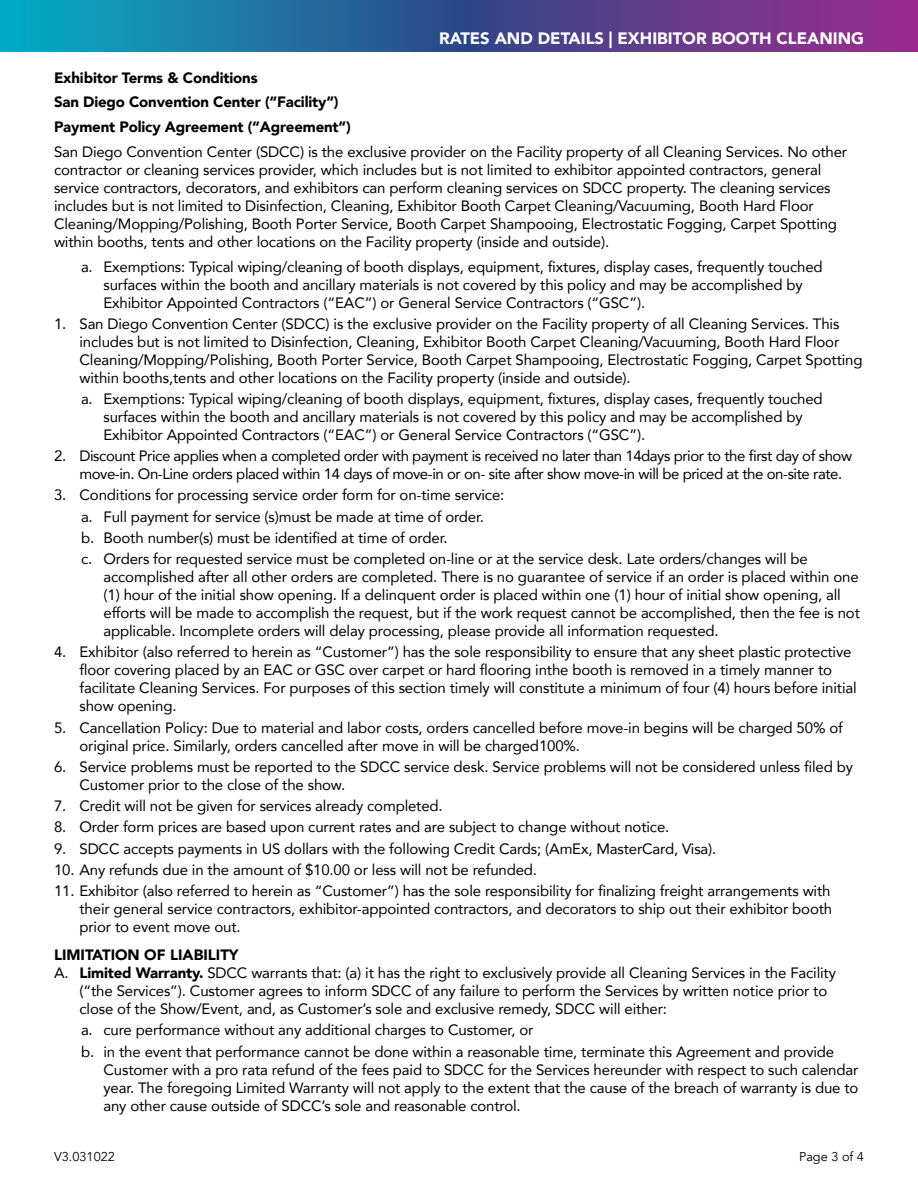
<style>
.page{position:relative;width:918px;height:1188px;background:#fff}
.page>*{position:absolute;margin:0;border:0;box-sizing:border-box;transform-origin:0 0}
.Sub-sub{font:900 16.5px "Avenir";color:#fff}
.TC_Hanging_L1{font:15px/18px "Avenir";letter-spacing:-.01em;color:#000}
.TC_Hanging_L2{font:15px/18px "Avenir";letter-spacing:-.01em;color:#000}
.TC_Body{font:15px/18px "Avenir";letter-spacing:-.01em;color:#000}
.TC_Hanging_L1-2{font:15px/18px "Avenir";letter-spacing:-.03em;color:#000}
.TC_Body-2{font:900 15px "Avenir";letter-spacing:-.01em;color:#000}
.TC_Sub-sub{font:900 15px "Avenir";color:#000}
.t1{font:12.75px "Avenir";color:#000}
.s1{font-weight:900}
</style>
<div class="page">
<svg style="left:0;top:0;width:918px;height:52px;background:#415b99"></svg>
<p class="Sub-sub" style="left:439px;top:24px;width:426px">RATES AND DETAILS | EXHIBITOR BOOTH CLEANING</p>
<p class="TC_Body-2" style="left:54px;top:64px;width:205px">Exhibitor Terms &amp; Conditions</p>
<p class="TC_Body-2" style="left:54px;top:89px;width:286px">San Diego Convention Center (“Facility”)</p>
<p class="TC_Body-2" style="left:54px;top:114px;width:298px">Payment Policy Agreement (“Agreement”)</p>
<p class="TC_Body" style="left:54px;top:142px;width:795px">San Diego Convention Center (SDCC) is the exclusive provider on the Facility property of all Cleaning Services. No other contractor or cleaning services provider, which includes but is not limited to exhibitor appointed contractors, general service contractors, decorators, and exhibitors can perform cleaning services on SDCC property. The cleaning services includes but is not limited to Disinfection, Cleaning, Exhibitor Booth Carpet Cleaning/Vacuuming, Booth Hard Floor Cleaning/Mopping/Polishing, Booth Porter Service, Booth Carpet Shampooing, Electrostatic Fogging, Carpet Spotting within booths, tents and other locations on the Facility property (inside and outside).</p>
<p class="TC_Hanging_L2" style="left:104px;top:257px;width:721px;text-indent:-22px">a. Exemptions: Typical wiping/cleaning of booth displays, equipment, fixtures, display cases, frequently touched surfaces within the booth and ancillary materials is not covered by this policy and may be accomplished by<br>Exhibitor Appointed Contractors (“EAC”) or General Service Contractors (“GSC”).</p>
<p class="TC_Hanging_L1" style="left:80px;top:314px;width:785px;text-indent:-26px">1. San Diego Convention Center (SDCC) is the exclusive provider on the Facility property of all Cleaning Services. This includes but is not limited to Disinfection, Cleaning, Exhibitor Booth Carpet Cleaning/Vacuuming, Booth Hard Floor Cleaning/Mopping/Polishing, Booth Porter Service, Booth Carpet Shampooing, Electrostatic Fogging, Carpet Spotting within booths,tents and other locations on the Facility property (inside and outside).</p>
<p class="TC_Hanging_L2" style="left:104px;top:389px;width:721px;text-indent:-22px">a. Exemptions: Typical wiping/cleaning of booth displays, equipment, fixtures, display cases, frequently touched surfaces within the booth and ancillary materials is not covered by this policy and may be accomplished by<br>Exhibitor Appointed Contractors (“EAC”) or General Service Contractors (“GSC”).</p>
<p class="TC_Hanging_L1-2" style="left:80px;top:447px;width:774px;text-indent:-26px">2. Discount Price applies when a completed order with payment is received no later than 14days prior to the first day of show move-in. On-Line orders placed within 14 days of move-in or on- site after show move-in will be priced at the on-site rate.</p>
<p class="TC_Hanging_L1" style="left:54px;top:486px;width:452px">3. Conditions for processing service order form for on-time service:</p>
<p class="TC_Hanging_L2" style="left:81px;top:507px;width:405px">a. Full payment for service (s)must be made at time of order.</p>
<p class="TC_Hanging_L2" style="left:81px;top:528px;width:368px">b. Booth number(s) must be identified at time of order.</p>
<p class="TC_Hanging_L2" style="left:104px;top:550px;width:758px;text-indent:-22px">c. Orders for requested service must be completed on-line or at the service desk. Late orders/changes will be accomplished after all other orders are completed. There is no guarantee of service if an order is placed within one (1) hour of the initial show opening. If a delinquent order is placed within one (1) hour of initial show opening, all efforts will be made to accomplish the request, but if the work request cannot be accomplished, then the fee is not applicable. Incomplete orders will delay processing, please provide all information requested.</p>
<p class="TC_Hanging_L1" style="left:80px;top:643px;width:779px;text-indent:-26px">4. Exhibitor (also referred to herein as “Customer”) has the sole responsibility to ensure that any sheet plastic protective floor covering placed by an EAC or GSC over carpet or hard flooring inthe booth is removed in a timely manner to facilitate Cleaning Services. For purposes of this section timely will constitute a minimum of four (4) hours before initial show opening.</p>
<p class="TC_Hanging_L1" style="left:80px;top:718px;width:765px;text-indent:-26px">5. Cancellation Policy: Due to material and labor costs, orders cancelled before move-in begins will be charged 50% of original price. Similarly, orders cancelled after move in will be charged100%.</p>
<p class="TC_Hanging_L1" style="left:80px;top:757px;width:775px;text-indent:-26px">6. Service problems must be reported to the SDCC service desk. Service problems will not be considered unless filed by<br>Customer prior to the close of the show.</p>
<p class="TC_Hanging_L1" style="left:54px;top:796px;width:390px">7. Credit will not be given for services already completed.</p>
<p class="TC_Hanging_L1" style="left:54px;top:818px;width:617px">8. Order form prices are based upon current rates and are subject to change without notice.</p>
<p class="TC_Hanging_L1" style="left:54px;top:839px;width:664px">9. SDCC accepts payments in US dollars with the following Credit Cards; (AmEx, MasterCard, Visa).</p>
<p class="TC_Hanging_L1" style="left:54px;top:860px;width:485px">10. Any refunds due in the amount of $10.00 or less will not be refunded.</p>
<p class="TC_Hanging_L1" style="left:80px;top:881px;width:754px;text-align:justify;text-indent:-26px">11. Exhibitor (also referred to herein as “Customer”) has the sole responsibility for finalizing freight arrangements with their general service contractors, exhibitor-appointed contractors, and decorators to ship out their exhibitor booth prior to event move out.</p>
<p class="TC_Sub-sub" style="left:54px;top:942px;width:186px">LIMITATION OF LIABILITY</p>
<p class="TC_Hanging_L1" style="left:80px;top:963px;width:758px;text-indent:-26px">A. <span class="s1">Limited Warranty.</span> SDCC warrants that: (a) it has the right to exclusively provide all Cleaning Services in the Facility (“the Services”). Customer agrees to inform SDCC of any failure to perform the Services by written notice prior to close of the Show/Event, and, as Customer’s sole and exclusive remedy, SDCC will either:</p>
<p class="TC_Hanging_L2" style="left:81px;top:1021px;width:454px">a. cure performance without any additional charges to Customer, or</p>
<p class="TC_Hanging_L2" style="left:104px;top:1042px;width:756px;text-indent:-22px">b. in the event that performance cannot be done within a reasonable time, terminate this Agreement and provide Customer with a pro rata refund of the fees paid to SDCC for the Services hereunder with respect to such calendar year. The foregoing Limited Warranty will not apply to the extent that the cause of the breach of warranty is due to any other cause outside of SDCC’s sole and reasonable control.</p>
<p class="t1" style="left:54px;top:1149px;width:62px">V3.031022</p>
<p class="t1" style="left:799px;top:1149px;width:66px">Page 3 of 4</p>
</div>
